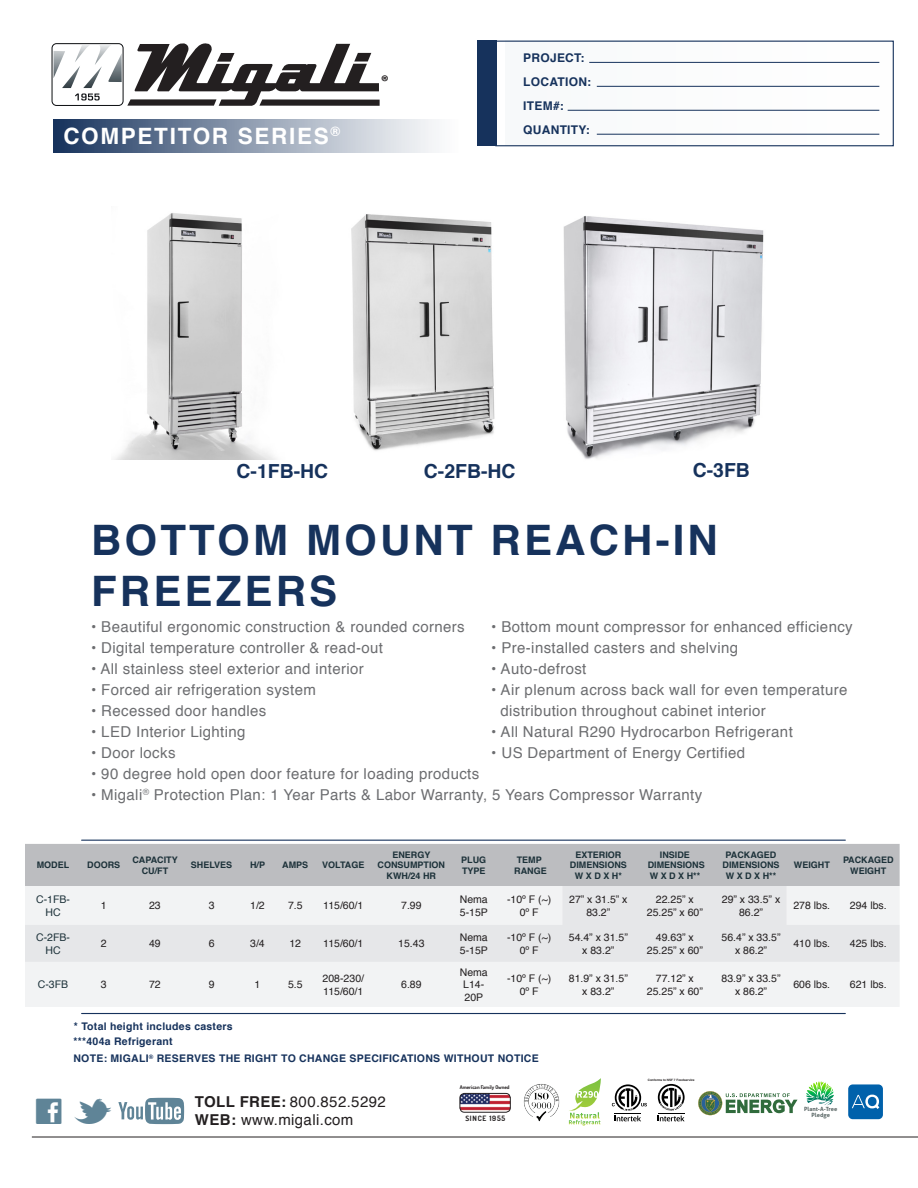
<style>
.page{position:relative;width:918px;height:1188px;background:#fff}
.page>*{position:absolute;margin:0;border:0;box-sizing:border-box;transform-origin:0 0}
.t1{font:45px "Social Logos";color:#5f8497}
.t2{font:700 42px "Helvetica";letter-spacing:.075em;color:#16325c}
.t3{font:700 22.5px "Helvetica";letter-spacing:.075em;color:#fff}
.t4{font:700 19.35px "Helvetica";color:#16325c}
.t5{font:900 17.1px "Myriad Pro";color:#231f20}
.t6{font:15px "Helvetica";letter-spacing:.025em;color:#6c6d70}
.t7{font:15px/18px "Helvetica";letter-spacing:.025em;color:#231f20}
.t8{font:700 12px/24px "Helvetica";letter-spacing:.025em;color:#16325c}
.t9{font:10.5px/12.6px "Helvetica";color:#231f20;text-align:center}
.t10{font:700 10.5px "Helvetica";letter-spacing:.025em;color:#16325c}
.t11{font:10.5px/12.6px "Helvetica";color:#1c3139;text-align:center}
.t12{font:700 9px/10.8px "Helvetica";color:#1c3139;text-align:center}
.t13{font:700 7.35px "Dosis";letter-spacing:.1em;color:#231f20}
.t14{font:700 5.7px/5.4px "Aller";color:#566362;text-align:center}
.t15{font:700 5.1px "Dosis";color:#231f20}
.t16{font:700 3.15px "Helvetica";color:#231f20}
.s1{font-weight:700}
.s2{color:#80a7b9}
</style>
<div class="page">
<hr style="left:32px;top:1137px;width:886px;height:1px;background:#231f20">
<svg style="left:118px;top:1098px;width:66px;height:26px"></svg>
<svg style="left:612px;top:1084px;width:35px;height:37px"></svg>
<svg style="left:658px;top:1084px;width:27px;height:37px"></svg>
<img style="left:523px;top:1084px;width:37px;height:38px">
<img style="left:460px;top:1093px;width:50px;height:19px">
<div style="left:460px;top:1093px;width:50px;height:19px;border:1px solid #231f20;border-radius:5px"></div>
<div style="left:52px;top:43px;width:71px;height:63px;border:1px solid #0b0d10;border-radius:5px"></div>
<svg style="left:127px;top:43px;width:253px;height:63px"></svg>
<img style="left:54px;top:45px;width:68px;height:43px">
<svg style="left:75px;top:93px;width:25px;height:7px"></svg>
<div style="left:53px;top:119px;width:406px;height:34px;background:linear-gradient(to right,#1b365f,#fff)"></div>
<div style="left:477px;top:41px;width:20px;height:105px;background:#16325c"></div>
<div style="left:505px;top:41px;width:389px;height:105px;background:#f7f9fa"></div>
<hr style="left:589px;top:62px;width:290px;height:1px;background:#16325c">
<hr style="left:597px;top:86px;width:282px;height:1px;background:#16325c">
<hr style="left:568px;top:110px;width:311px;height:1px;background:#16325c">
<hr style="left:597px;top:134px;width:282px;height:1px;background:#16325c">
<div style="left:495px;top:41px;width:399px;height:105px;border:1px solid #16325c"></div>
<div style="left:848px;top:1084px;width:35px;height:35px;background:#0061ab;border-radius:5px"></div>
<svg style="left:852px;top:1095px;width:27px;height:14px"></svg>
<svg style="left:568px;top:1078px;width:33px;height:48px"></svg>
<svg style="left:698px;top:1091px;width:100px;height:24px"></svg>
<svg style="left:806px;top:1081px;width:28px;height:24px"></svg>
<hr style="left:82px;top:840px;width:763px;height:1px;background:#16325c">
<hr style="left:82px;top:1013px;width:763px;height:1px;background:#16325c">
<div style="left:25px;top:844px;width:875px;height:42px;background:#bcbdc0"></div>
<div style="left:25px;top:962px;width:874px;height:45px;background:#f2f3f4"></div>
<svg style="left:25px;top:886px;width:875px;height:76px;fill:#e6e7e9"></svg>
<img style="left:115px;top:213px;width:161px;height:246px">
<img style="left:351px;top:214px;width:144px;height:237px">
<img style="left:563px;top:216px;width:201px;height:243px">
<h3 class="t3" style="left:63px;top:118px;width:278px">COMPETITOR SERIES<sup>®</sup></h3>
<p class="t5" style="left:381px;top:70px;width:10px">®</p>
<p class="t8" style="left:523px;top:46px;width:70px">PROJECT:<br>LOCATION:<br>ITEM#:<br>QUANTITY:</p>
<p class="t4" style="left:237px;top:456px;width:93px">C-1FB-HC</p>
<p class="t4" style="left:424px;top:456px;width:93px">C-2FB-HC</p>
<p class="t4" style="left:693px;top:455px;width:59px">C-3FB</p>
<p class="t2" style="left:91px;top:507px;width:628px">BOTTOM MOUNT REACH-IN</p>
<p class="t2" style="left:91px;top:557px;width:248px">FREEZERS</p>
<p class="t6" style="left:91px;top:615px;width:375px">• Beautiful ergonomic construction &amp; rounded corners</p>
<p class="t6" style="left:91px;top:636px;width:293px">• Digital temperature controller &amp; read-out</p>
<p class="t6" style="left:91px;top:657px;width:274px">• All stainless steel exterior and interior</p>
<p class="t6" style="left:91px;top:678px;width:226px">• Forced air refrigeration system</p>
<p class="t6" style="left:91px;top:699px;width:177px">• Recessed door handles</p>
<p class="t6" style="left:91px;top:720px;width:156px">• LED Interior Lighting</p>
<p class="t6" style="left:91px;top:741px;width:86px">• Door locks</p>
<p class="t6" style="left:91px;top:762px;width:390px">• 90 degree hold open door feature for loading products</p>
<p class="t6" style="left:91px;top:783px;width:613px">• Migali<sup>®</sup> Protection Plan: 1 Year Parts &amp; Labor Warranty, 5 Years Compressor Warranty</p>
<p class="t6" style="left:491px;top:615px;width:363px">• Bottom mount compressor for enhanced efficiency</p>
<p class="t6" style="left:491px;top:636px;width:248px">• Pre-installed casters and shelving</p>
<p class="t6" style="left:491px;top:657px;width:97px">• Auto-defrost</p>
<p class="t6" style="left:491px;top:678px;width:358px">• Air plenum across back wall for even temperature</p>
<p class="t6" style="left:500px;top:699px;width:267px">distribution throughout cabinet interior</p>
<p class="t6" style="left:491px;top:720px;width:303px">• All Natural R290 Hydrocarbon Refrigerant</p>
<p class="t6" style="left:491px;top:741px;width:255px">• US Department of Energy Certified</p>
<p class="t12" style="left:37px;top:860px;width:34px">MODEL</p>
<p class="t12" style="left:87px;top:860px;width:35px">DOORS</p>
<p class="t12" style="left:132px;top:854px;width:47px">CAPACITY</p>
<p class="t12" style="left:142px;top:865px;width:28px">CU/FT</p>
<p class="t12" style="left:191px;top:860px;width:43px">SHELVES</p>
<p class="t12" style="left:250px;top:860px;width:17px">H/P</p>
<p class="t12" style="left:282px;top:860px;width:28px">AMPS</p>
<p class="t12" style="left:322px;top:860px;width:44px">VOLTAGE</p>
<p class="t12" style="left:378px;top:849px;width:69px">ENERGY<br>CONSUMPTION<br>KWH/24 HR</p>
<p class="t12" style="left:461px;top:854px;width:27px">PLUG</p>
<p class="t12" style="left:462px;top:865px;width:25px">TYPE</p>
<p class="t12" style="left:517px;top:854px;width:27px">TEMP</p>
<p class="t12" style="left:514px;top:865px;width:34px">RANGE</p>
<p class="t12" style="left:575px;top:849px;width:48px">EXTERIOR</p>
<p class="t12" style="left:570px;top:860px;width:59px">DIMENSIONS<br>W X D X H*</p>
<p class="t12" style="left:660px;top:849px;width:32px">INSIDE</p>
<p class="t12" style="left:648px;top:860px;width:59px;text-align:left">DIMENSIONS<br>W X D X H**</p>
<p class="t12" style="left:726px;top:849px;width:52px">PACKAGED</p>
<p class="t12" style="left:723px;top:860px;width:59px">DIMENSIONS</p>
<p class="t12" style="left:726px;top:871px;width:52px">W X D X H**</p>
<p class="t12" style="left:794px;top:860px;width:37px">WEIGHT</p>
<p class="t12" style="left:843px;top:854px;width:52px">PACKAGED</p>
<p class="t12" style="left:850px;top:865px;width:37px">WEIGHT</p>
<p class="t11" style="left:36px;top:893px;width:35px">C-1FB-<br>HC</p>
<p class="t9" style="left:101px;top:900px;width:7px">1</p>
<p class="t9" style="left:149px;top:900px;width:13px">23</p>
<p class="t9" style="left:209px;top:900px;width:7px">3</p>
<p class="t9" style="left:250px;top:900px;width:16px">1/2</p>
<p class="t9" style="left:288px;top:900px;width:16px">7.5</p>
<p class="t9" style="left:323px;top:900px;width:42px">115/60/1</p>
<p class="t9" style="left:401px;top:900px;width:22px">7.99</p>
<p class="t9" style="left:460px;top:893px;width:30px;text-align:left">Nema<br>5-15P</p>
<p class="t9" style="left:507px;top:893px;width:46px">-10º F (~)<br>0º F</p>
<p class="t9" style="left:569px;top:893px;width:60px">27” x 31.5” x<br>83.2”</p>
<p class="t9" style="left:647px;top:893px;width:58px">22.25” x<br>25.25” x 60”</p>
<p class="t9" style="left:722px;top:893px;width:60px">29” x 33.5” x<br>86.2”</p>
<p class="t9" style="left:793px;top:900px;width:38px">278 lbs.</p>
<p class="t9" style="left:850px;top:900px;width:38px">294 lbs.</p>
<p class="t11" style="left:36px;top:931px;width:35px">C-2FB-<br>HC</p>
<p class="t9" style="left:101px;top:938px;width:7px">2</p>
<p class="t9" style="left:149px;top:938px;width:13px">49</p>
<p class="t9" style="left:209px;top:938px;width:7px">6</p>
<p class="t9" style="left:250px;top:938px;width:16px">3/4</p>
<p class="t9" style="left:289px;top:938px;width:13px">12</p>
<p class="t9" style="left:323px;top:938px;width:42px">115/60/1</p>
<p class="t9" style="left:398px;top:938px;width:28px">15.43</p>
<p class="t9" style="left:460px;top:931px;width:30px;text-align:left">Nema<br>5-15P</p>
<p class="t9" style="left:507px;top:931px;width:46px">-10º F (~)<br>0º F</p>
<p class="t9" style="left:569px;top:931px;width:60px">54.4” x 31.5” x 83.2”</p>
<p class="t9" style="left:647px;top:931px;width:58px">49.63” x<br>25.25” x 60”</p>
<p class="t9" style="left:722px;top:931px;width:60px">56.4” x 33.5” x 86.2”</p>
<p class="t9" style="left:793px;top:938px;width:38px">410 lbs.</p>
<p class="t9" style="left:850px;top:938px;width:38px">425 lbs.</p>
<p class="t11" style="left:38px;top:979px;width:32px">C-3FB</p>
<p class="t9" style="left:101px;top:979px;width:7px">3</p>
<p class="t9" style="left:149px;top:979px;width:13px">72</p>
<p class="t9" style="left:209px;top:979px;width:7px">9</p>
<p class="t9" style="left:255px;top:979px;width:7px">1</p>
<p class="t9" style="left:288px;top:979px;width:16px">5.5</p>
<p class="t9" style="left:460px;top:966px;width:30px">Nema<br>L14-<br>20P</p>
<p class="t9" style="left:507px;top:972px;width:46px">-10º F (~)<br>0º F</p>
<p class="t9" style="left:569px;top:972px;width:60px">81.9” x 31.5” x 83.2”</p>
<p class="t9" style="left:647px;top:972px;width:58px">77.12” x<br>25.25” x 60”</p>
<p class="t9" style="left:722px;top:972px;width:60px">83.9” x 33.5” x 86.2”</p>
<p class="t9" style="left:793px;top:979px;width:38px">606 lbs.</p>
<p class="t9" style="left:850px;top:979px;width:38px">621 lbs.</p>
<p class="t9" style="left:323px;top:972px;width:43px">208-230/</p>
<p class="t9" style="left:323px;top:985px;width:42px">115/60/1</p>
<p class="t9" style="left:401px;top:979px;width:22px">6.89</p>
<p class="t10" style="left:74px;top:1018px;width:160px">* Total height includes casters</p>
<p class="t10" style="left:73px;top:1033px;width:101px">***404a Refrigerant</p>
<p class="t10" style="left:73px;top:1050px;width:467px">NOTE: MIGALI<sup>®</sup> RESERVES THE RIGHT TO CHANGE SPECIFICATIONS WITHOUT NOTICE</p>
<p class="t7" style="left:195px;top:1094px;width:192px"><span class="s1">TOLL FREE:</span> 800.852.5292<br><span class="s1">WEB:</span> www.migali.com</p>
<h1 class="t1" style="left:32px;top:1092px;width:176px">CM <span class="s2">W</span></h1>
<p class="t15" style="left:460px;top:1084px;width:51px">American Family Owned</p>
<p class="t13" style="left:465px;top:1114px;width:41px">SINCE 1955</p>
<p class="t16" style="left:648px;top:1077px;width:48px">Conforms to NSF 7 Foodservice</p>
<p class="t14" style="left:804px;top:1106px;width:35px">Plant-A-Tree<br>Pledge</p>
</div>
